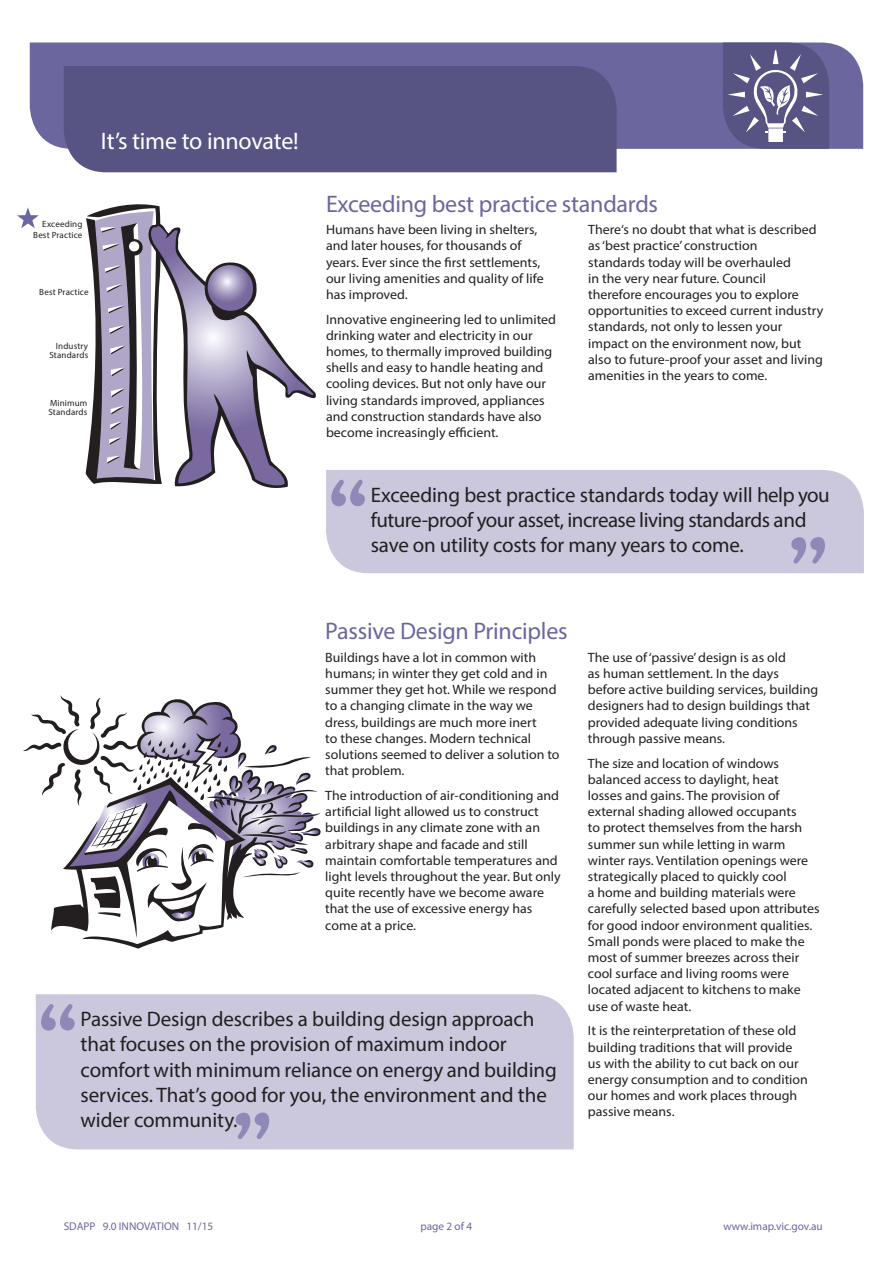
<style>
.page{position:relative;width:893px;height:1263px;background:#fff}
.page>*{position:absolute;margin:0;border:0;box-sizing:border-box;transform-origin:0 0}
.sub_heading{font:24px "Myriad Pro";letter-spacing:-.01em;color:#6b669e}
.t1{font:24px "Myriad Pro";letter-spacing:-.01em;color:#fff}
.t2{font:21px/25.2px "Myriad Pro";letter-spacing:-.005em;color:#231f20}
.body_text{font:13.5px/16.2px "Myriad Pro";color:#231f20}
.t3{font:11.25px "Myriad Pro";color:#6b669e}
.sub_heading-2{font:9px/9px "Myriad Pro";letter-spacing:.015em;color:#231f20;text-align:right}
</style>
<div class="page">
<svg style="left:23px;top:695px;width:298px;height:253px"></svg>
<svg style="left:86px;top:204px;width:230px;height:284px"></svg>
<div style="left:41px;top:338px;width:47px;height:24px;background:#fff"></div>
<div style="left:31px;top:397px;width:56px;height:20px;background:#fff"></div>
<div style="left:19px;top:286px;width:70px;height:11px;background:#fff"></div>
<div style="left:326px;top:470px;width:538px;height:103px;background:#cbc8de"></div>
<svg style="left:791px;top:537px;width:34px;height:27px"></svg>
<svg style="left:331px;top:480px;width:34px;height:26px"></svg>
<div style="left:36px;top:994px;width:538px;height:155px;background:#cbc8de"></div>
<svg style="left:236px;top:1112px;width:33px;height:27px"></svg>
<svg style="left:41px;top:1004px;width:34px;height:26px"></svg>
<svg style="left:17px;top:207px;width:22px;height:21px"></svg>
<div style="left:30px;top:43px;width:833px;height:106px;background:#6b669e"></div>
<svg style="left:723px;top:43px;width:106px;height:106px;background:#6e6a94"></svg>
<div style="left:64px;top:66px;width:553px;height:106px;background:#575383"></div>
<p class="t1" style="left:101px;top:126px;width:199px">It’s time to innovate!</p>
<p class="sub_heading-2" style="left:33px;top:218px;width:51px;line-height:10.8px">Exceeding<br>Best Practice</p>
<p class="sub_heading-2" style="left:39px;top:287px;width:51px">Best Practice</p>
<p class="sub_heading-2" style="left:49px;top:342px;width:40px">Industry<br>Standards</p>
<p class="sub_heading-2" style="left:49px;top:398px;width:40px;text-align:left">Minimum<br>Standards</p>
<p class="sub_heading" style="left:326px;top:189px;width:334px">Exceeding best practice standards</p>
<p class="body_text" style="left:326px;top:221px;width:219px">Humans have been living in shelters, and later houses, for thousands of years. Ever since the first settlements, our living amenities and quality of life has improved.</p>
<p class="body_text" style="left:326px;top:311px;width:232px">Innovative engineering led to unlimited drinking water and electricity in our homes, to thermally improved building shells and easy to handle heating and cooling devices. But not only have our living standards improved, appliances and construction standards have also become increasingly efficient.</p>
<p class="body_text" style="left:588px;top:221px;width:236px">There‘s no doubt that what is described as ‘best practice’ construction<br>standards today will be overhauled<br>in the very near future. Council<br>therefore encourages you to explore opportunities to exceed current industry standards, not only to lessen your impact on the environment now, but also to future-proof your asset and living amenities in the years to come.</p>
<p class="t2" style="left:371px;top:482px;width:460px">Exceeding best practice standards today will help you future-proof your asset, increase living standards and save on utility costs for many years to come.</p>
<p class="sub_heading" style="left:325px;top:616px;width:244px">Passive Design Principles</p>
<p class="body_text" style="left:325px;top:649px;width:236px">Buildings have a lot in common with humans; in winter they get cold and in summer they get hot. While we respond to a changing climate in the way we dress, buildings are much more inert<br>to these changes. Modern technical solutions seemed to deliver a solution to that problem.</p>
<p class="body_text" style="left:325px;top:787px;width:237px">The introduction of air-conditioning and artificial light allowed us to construct buildings in any climate zone with an arbitrary shape and facade and still maintain comfortable temperatures and light levels throughout the year. But only quite recently have we become aware that the use of excessive energy has come at a price.</p>
<p class="t2" style="left:81px;top:1006px;width:478px">Passive Design describes a building design approach that focuses on the provision of maximum indoor comfort with minimum reliance on energy and building services. That’s good for you, the environment and the wider community.</p>
<p class="body_text" style="left:588px;top:649px;width:232px">The use of ‘passive’ design is as old<br>as human settlement. In the days before active building services, building designers had to design buildings that provided adequate living conditions through passive means.</p>
<p class="body_text" style="left:588px;top:755px;width:233px">The size and location of windows balanced access to daylight, heat<br>losses and gains. The provision of external shading allowed occupants<br>to protect themselves from the harsh summer sun while letting in warm winter rays. Ventilation openings were strategically placed to quickly cool<br>a home and building materials were carefully selected based upon attributes for good indoor environment qualities.<br>Small ponds were placed to make the most of summer breezes across their cool surface and living rooms were located adjacent to kitchens to make use of waste heat.</p>
<p class="body_text" style="left:588px;top:1022px;width:222px">It is the reinterpretation of these old building traditions that will provide us with the ability to cut back on our energy consumption and to condition our homes and work places through passive means.</p>
<p class="t3" style="left:64px;top:1219px;width:151px">SDAPP 9.0 INNOVATION 11/15</p>
<p class="t3" style="left:420px;top:1219px;width:53px">page 2 of 4</p>
<p class="t3" style="left:723px;top:1219px;width:101px">www.imap.vic.gov.au</p>
</div>
